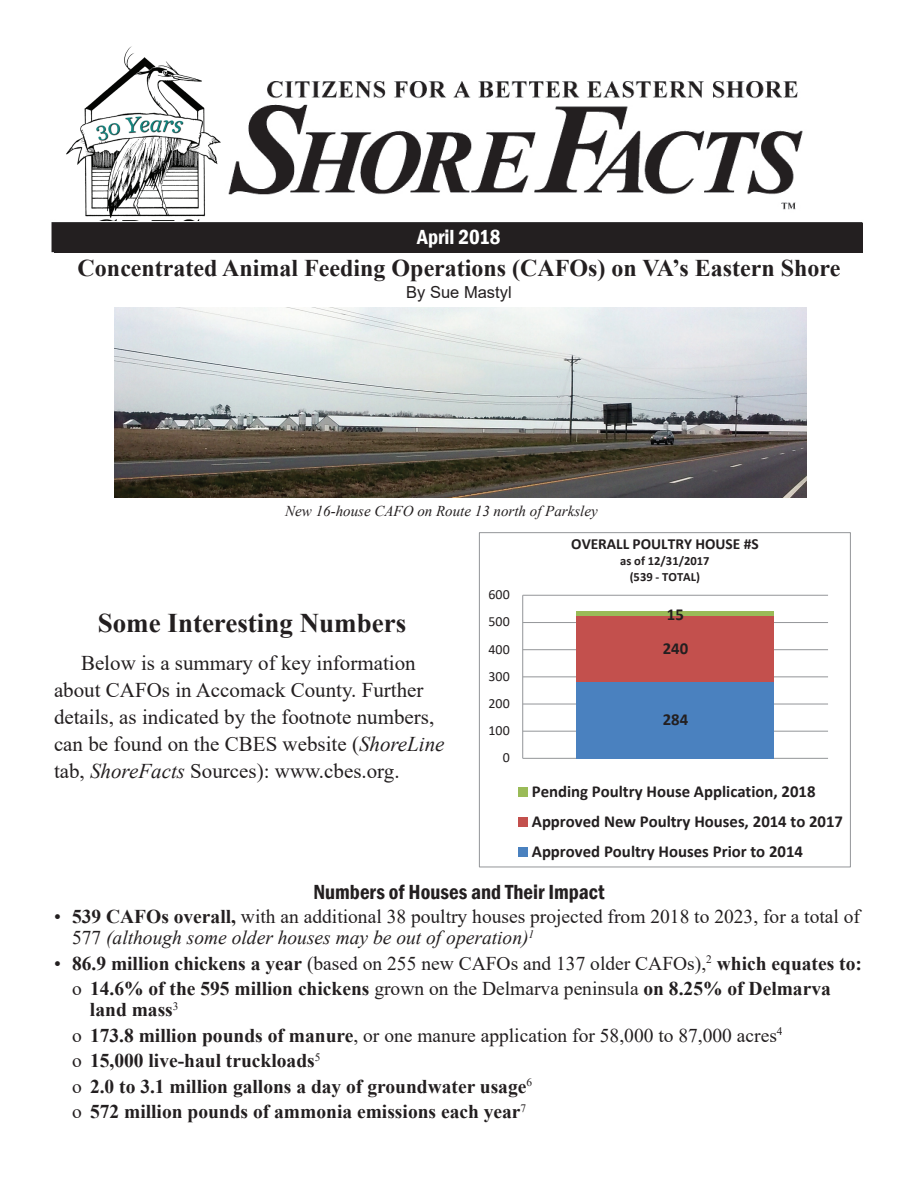
<style>
.page{position:relative;width:918px;height:1188px;background:#fff}
.page>*{position:absolute;margin:0;border:0;box-sizing:border-box;transform-origin:0 0}
.Subhead_1{font:700 27px "Times New Roman";color:#231f20}
.Subhead_1-2{font:700 24px "Times New Roman";color:#231f20}
.Body{font:21px/27px "Times New Roman";color:#231f20}
.subuni_1{font:600 condensed 21px "Franklin Gothic";color:#231f20}
.subuni_1-2{font:600 condensed 21px "Franklin Gothic";color:#fff}
.Hanging_indent_bulle{font:700 19.5px/21px "Times New Roman";color:#231f20}
.Hanging_indent_bulle-2{font:19.5px/21px "Times New Roman";color:#231f20}
.t1{font:700 16.8px/30px "Calibri";color:#231f20}
.byline{font:16.5px "Arial";color:#231f20}
.t2{font:700 15.45px "Calibri";color:#231f20}
.t3{font:italic 15px "Times New Roman";color:#231f20}
.t4{font:13.95px "Calibri";letter-spacing:.005em;color:#231f20}
.t5{font:700 12.6px/15.5px "Calibri";color:#231f20;text-align:center}
.s1{font-style:italic}
.s2{font-weight:700}
.s3{font-weight:400}
</style>
<div class="page">
<img style="left:51px;top:81px;width:812px;height:172px">
<div style="left:55px;top:223px;width:808px;height:30px;background:#231f20"></div>
<img style="left:65px;top:46px;width:157px;height:174px">
<hr style="left:523px;top:758px;width:305px;height:1px;background:#989a9d">
<hr style="left:523px;top:731px;width:305px;height:1px;background:#989a9d">
<hr style="left:523px;top:703px;width:305px;height:2px;background:#989a9d">
<hr style="left:523px;top:676px;width:305px;height:1px;background:#989a9d">
<hr style="left:523px;top:649px;width:305px;height:1px;background:#989a9d">
<hr style="left:523px;top:622px;width:305px;height:1px;background:#989a9d">
<hr style="left:523px;top:595px;width:305px;height:1px;background:#989a9d">
<div style="left:577px;top:681px;width:197px;height:77px;background:#4a81bf"></div>
<div style="left:577px;top:616px;width:197px;height:65px;background:#c3504d"></div>
<hr style="left:577px;top:612px;width:197px;height:4px;background:#9abb58">
<hr style="left:522px;top:595px;width:1px;height:163px;background:#989a9d">
<div style="left:519px;top:787px;width:9px;height:10px;background:#9abb58"></div>
<div style="left:519px;top:817px;width:9px;height:10px;background:#c3504d"></div>
<div style="left:519px;top:847px;width:9px;height:10px;background:#4a81bf"></div>
<div style="left:479px;top:532px;width:372px;height:335px;border:1px solid #989a9d"></div>
<img style="left:115px;top:308px;width:691px;height:190px">
<p class="subuni_1-2" style="left:417px;top:223px;width:85px">April 2018</p>
<p class="Subhead_1-2" style="left:78px;top:250px;width:764px">Concentrated Animal Feeding Operations (CAFOs) on VA’s Eastern Shore</p>
<p class="byline" style="left:406px;top:281px;width:107px">By Sue Mastyl</p>
<p class="t3" style="left:285px;top:501px;width:314px">New 16-house CAFO on Route 13 north of Parksley</p>
<p class="Subhead_1" style="left:98px;top:604px;width:310px">Some Interesting Numbers</p>
<p class="Body" style="left:54px;top:649px;width:392px;text-indent:27px">Below is a summary of key information about CAFOs in Accomack County. Further details, as indicated by the footnote numbers, can be found on the CBES website (<span class="s1">ShoreLine </span>tab, <span class="s1">ShoreFacts</span> Sources): www.cbes.org.</p>
<p class="t4" style="left:489px;top:585px;width:23px">600</p>
<p class="t4" style="left:489px;top:612px;width:23px">500</p>
<p class="t4" style="left:489px;top:639px;width:23px">400</p>
<p class="t4" style="left:489px;top:666px;width:23px">300</p>
<p class="t4" style="left:489px;top:694px;width:23px">200</p>
<p class="t4" style="left:489px;top:721px;width:23px">100</p>
<p class="t4" style="left:503px;top:748px;width:9px">0</p>
<p class="t2" style="left:571px;top:533px;width:189px">OVERALL POULTRY HOUSE #S</p>
<p class="t5" style="left:620px;top:553px;width:91px">as of 12/31/2017 (539 - TOTAL)</p>
<p class="t1" style="left:667px;top:599px;width:19px">15</p>
<p class="t1" style="left:663px;top:633px;width:27px">240</p>
<p class="t1" style="left:663px;top:705px;width:27px">284</p>
<p class="t1" style="left:532px;top:776px;width:313px">Pending Poultry House Application, 2018<br>Approved New Poultry Houses, 2014 to 2017<br>Approved Poultry Houses Prior to 2014</p>
<p class="subuni_1" style="left:313px;top:878px;width:293px">Numbers of Houses and Their Impact</p>
<p class="Hanging_indent_bulle-2" style="left:72px;top:906px;width:790px;text-indent:-18px">• <span class="s2">539 CAFOs overall,</span> with an additional 38 poultry houses projected from 2018 to 2023, for a total of<br>577 <span class="s1">(although some older houses may be out of operation)</span><sup>1</sup></p>
<p class="Hanging_indent_bulle" style="left:54px;top:952px;width:809px"><span class="s3">•</span> 86.9 million chickens a year <span class="s3">(based on 255 new CAFOs and 137 older CAFOs),</span><sup>2</sup> which equates to:</p>
<p class="Hanging_indent_bulle" style="left:90px;top:978px;width:742px;text-indent:-18px"><span class="s3">o</span> 14.6% of the 595 million chickens <span class="s3">grown on the Delmarva peninsula</span> on 8.25% of Delmarva land mass<sup>3</sup></p>
<p class="Hanging_indent_bulle-2" style="left:72px;top:1024px;width:712px">o <span class="s2">173.8 million pounds of manure</span>, or one manure application for 58,000 to 87,000 acres<sup>4</sup></p>
<p class="Hanging_indent_bulle" style="left:72px;top:1050px;width:250px"><span class="s3">o</span> 15,000 live-haul truckloads<sup>5</sup></p>
<p class="Hanging_indent_bulle" style="left:72px;top:1075px;width:462px"><span class="s3">o</span> 2.0 to 3.1 million gallons a day of groundwater usage<sup>6</sup></p>
<p class="Hanging_indent_bulle" style="left:72px;top:1101px;width:456px"><span class="s3">o</span> 572 million pounds of ammonia emissions each year<sup>7</sup></p>
</div>
